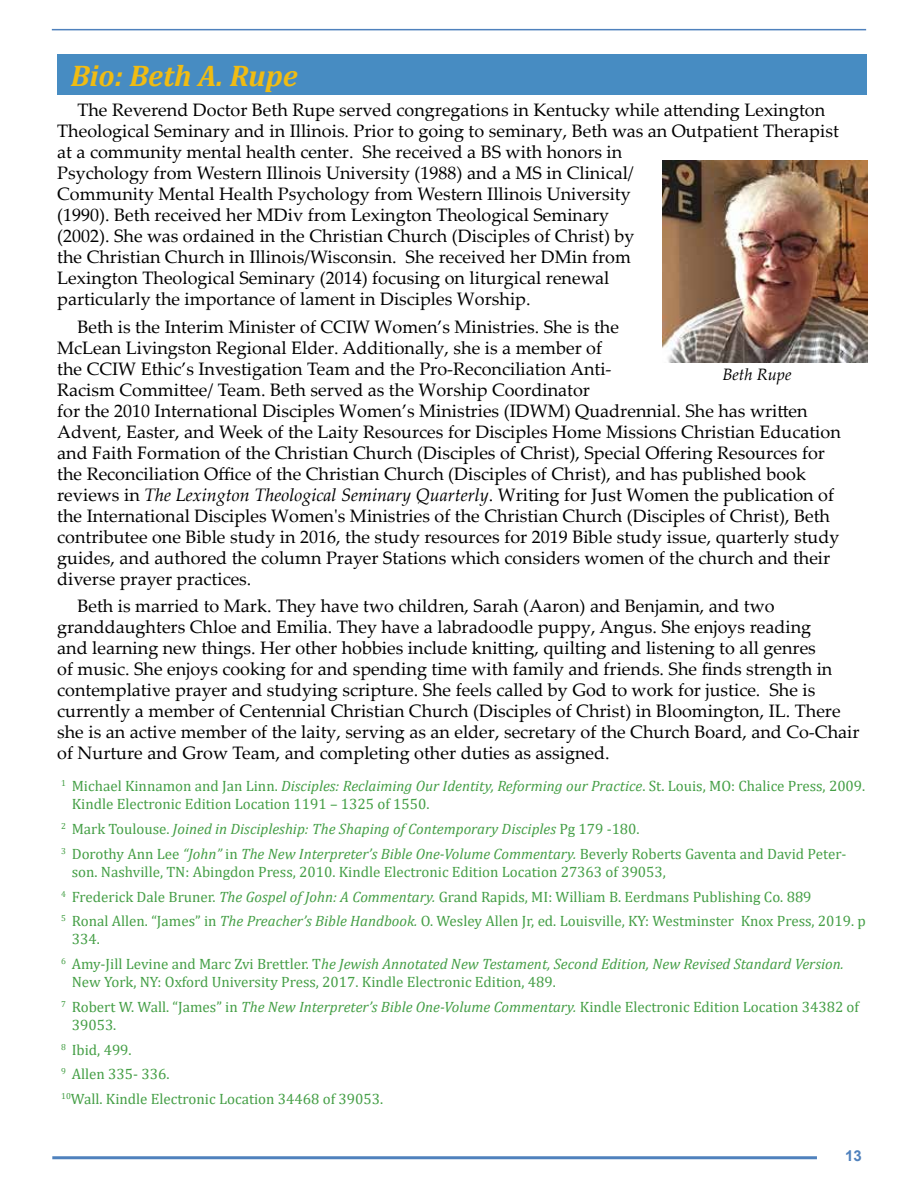
<style>
.page{position:relative;width:918px;height:1188px;background:#fff}
.page>*{position:absolute;margin:0;border:0;box-sizing:border-box;transform-origin:0 0}
.t1{font:italic 700 30px "Cambria";color:#f0bc13}
.t2{font:18px/21px "Palatino Linotype";color:#000}
.t3{font:italic 16.5px "Palatino Linotype";color:#000}
.t4{font:15px/24.8px "Cambria";color:#459f46}
.t5{font:italic 15px/24.8px "Cambria";color:#459f46}
.t6{font:700 15px "Arial";color:#4f81bd}
.s1{font-style:italic}
.s2{font-style:normal}
</style>
<div class="page">
<hr style="left:52px;top:1156px;width:765px;height:3px;background:#4f81bd">
<hr style="left:52px;top:29px;width:814px;height:1px;background:#4f81bd">
<img style="left:663px;top:160px;width:204px;height:203px">
<div style="left:57px;top:54px;width:810px;height:40px;background:#478cc2"></div>
<h1 class="t1" style="left:71px;top:55px;width:229px">Bio: Beth A. Rupe</h1>
<p class="t2" style="left:57px;top:98px;width:783px;text-indent:20px">The Reverend Doctor Beth Rupe served congregations in Kentucky while attending Lexington Theological Seminary and in Illinois. Prior to going to seminary, Beth was an Outpatient Therapist at a community mental health center. She received a BS with honors in<br>Psychology from Western Illinois University (1988) and a MS in Clinical/<br>Community Mental Health Psychology from Western Illinois University<br>(1990). Beth received her MDiv from Lexington Theological Seminary<br>(2002). She was ordained in the Christian Church (Disciples of Christ) by<br>the Christian Church in Illinois/Wisconsin. She received her DMin from<br>Lexington Theological Seminary (2014) focusing on liturgical renewal<br>particularly the importance of lament in Disciples Worship.</p>
<p class="t2" style="left:57px;top:315px;width:785px;text-indent:20px">Beth is the Interim Minister of CCIW Women’s Ministries. She is the<br>McLean Livingston Regional Elder. Additionally, she is a member of<br>the CCIW Ethic’s Investigation Team and the Pro-Reconciliation Anti-<br>Racism Committee/ Team. Beth served as the Worship Coordinator<br>for the 2010 International Disciples Women’s Ministries (IDWM) Quadrennial. She has written Advent, Easter, and Week of the Laity Resources for Disciples Home Missions Christian Education and Faith Formation of the Christian Church (Disciples of Christ), Special Offering Resources for the Reconciliation Office of the Christian Church (Disciples of Christ), and has published book reviews in <span class="s1">The Lexington Theological Seminary Quarterly</span>. Writing for Just Women the publication of the International Disciples Women's Ministries of the Christian Church (Disciples of Christ), Beth contributee one Bible study in 2016, the study resources for 2019 Bible study issue, quarterly study guides, and authored the column Prayer Stations which considers women of the church and their diverse prayer practices.</p>
<p class="t2" style="left:57px;top:595px;width:804px;text-indent:20px">Beth is married to Mark. They have two children, Sarah (Aaron) and Benjamin, and two granddaughters Chloe and Emilia. They have a labradoodle puppy, Angus. She enjoys reading<br>and learning new things. Her other hobbies include knitting, quilting and listening to all genres<br>of music. She enjoys cooking for and spending time with family and friends. She finds strength in contemplative prayer and studying scripture. She feels called by God to work for justice. She is currently a member of Centennial Christian Church (Disciples of Christ) in Bloomington, IL. There she is an active member of the laity, serving as an elder, secretary of the Church Board, and Co-Chair of Nurture and Grow Team, and completing other duties as assigned.</p>
<p class="t3" style="left:722px;top:362px;width:71px">Beth Rupe</p>
<p class="t4" style="left:72px;top:777px;width:795px;line-height:18px;text-indent:-10px"><sup>1</sup> Michael Kinnamon and Jan Linn. <span class="s1">Disciples: Reclaiming Our Identity, Reforming our Practice</span>. St. Louis, MO: Chalice Press, 2009.<br>Kindle Electronic Edition Location 1191 – 1325 of 1550.</p>
<p class="t5" style="left:61px;top:816px;width:787px"><sup>2</sup> <span class="s2">Mark Toulouse.</span> Joined in Discipleship: The Shaping of Contemporary Disciples <span class="s2">Pg 179 -180.<br></span><sup>3</sup> <span class="s2">Dorothy Ann Lee</span> “John” <span class="s2">in</span> The New Interpreter’s Bible One-Volume Commentary. <span class="s2">Beverly Roberts Gaventa and David Peter-</span></p>
<p class="t4" style="left:61px;top:859px;width:806px;text-indent:10px">son. Nashville, TN: Abingdon Press, 2010. Kindle Electronic Edition Location 27363 of 39053,<br><sup>4</sup> Frederick Dale Bruner. <span class="s1">The Gospel of John: A Commentary.</span> Grand Rapids, MI: William B. Eerdmans Publishing Co. 889<br><sup>5</sup> Ronal Allen. “James” in <span class="s1">The Preacher’s Bible Handbook.</span> O. Wesley Allen Jr, ed. Louisville, KY: Westminster Knox Press, 2019. p</p>
<p class="t5" style="left:61px;top:926px;width:784px;text-indent:10px"><span class="s2">334.<br></span><sup>6</sup> <span class="s2">Amy-Jill Levine and Marc Zvi Brettler. T</span>he Jewish Annotated New Testament, Second Edition, New Revised Standard Version.</p>
<p class="t4" style="left:61px;top:970px;width:799px;text-indent:10px">New York, NY: Oxford University Press, 2017. Kindle Electronic Edition, 489.<br><sup>7</sup> Robert W. Wall. “James” in <span class="s1">The New Interpreter’s Bible One-Volume Commentary.</span> Kindle Electronic Edition Location 34382 of</p>
<p class="t4" style="left:61px;top:1012px;width:323px;text-indent:10px">39053.<br><sup>8</sup> Ibid, 499.<br><sup>9</sup> Allen 335- 336.<br><sup>10</sup>Wall. Kindle Electronic Location 34468 of 39053.</p>
<p class="t6" style="left:845px;top:1146px;width:18px">13</p>
</div>
